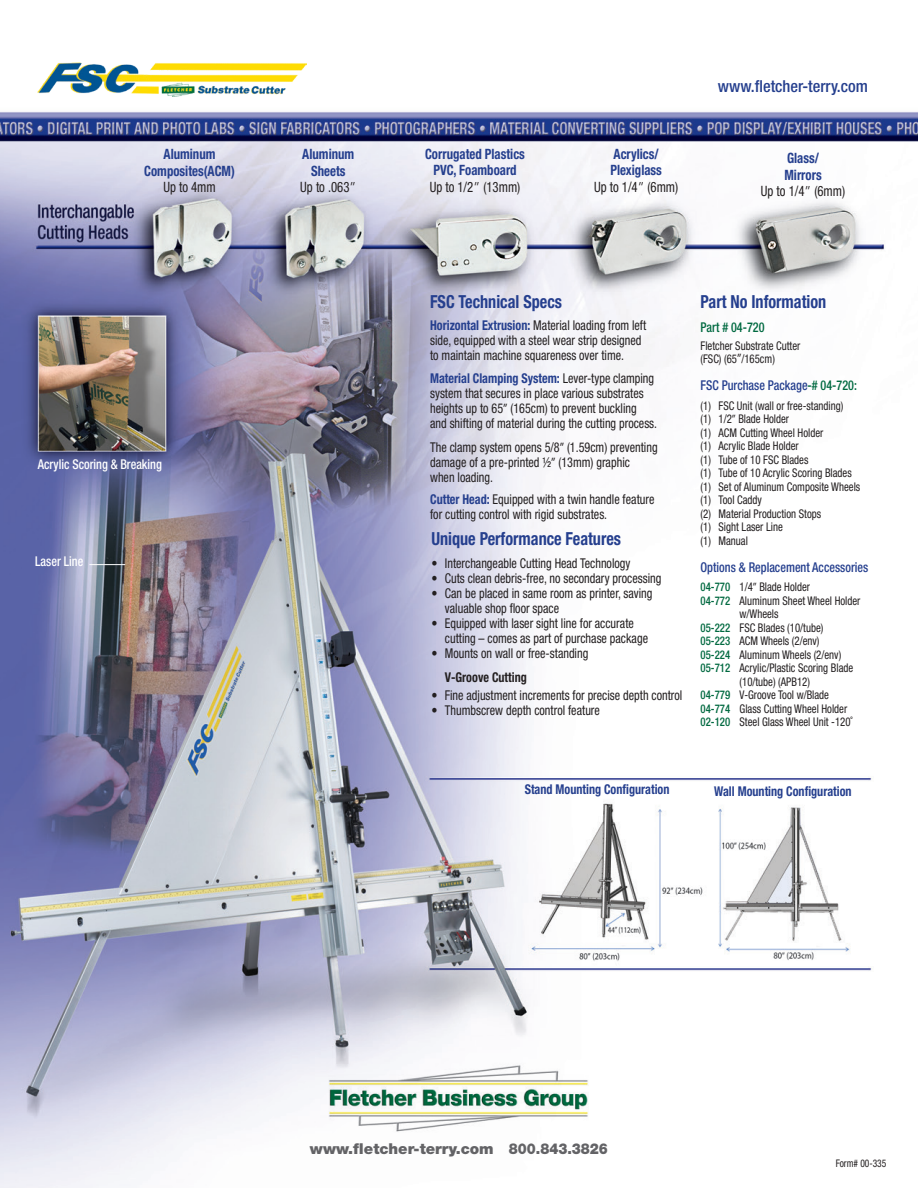
<style>
.page{position:relative;width:918px;height:1188px;background:#fff}
.page>*{position:absolute;margin:0;border:0;box-sizing:border-box;transform-origin:0 0}
.t1{font:700 condensed 18px "Helvetica Neue LT Std";color:#253f8e;scale:.9 1}
.t2{font:500 condensed 16.5px "Helvetica Neue LT Std";color:#253f8e}
.t3{font:900 15px "Helvetica Neue LT Std";color:#636366}
.t4{font:700 condensed 14.25px/16.5px "Helvetica Neue LT Std";color:#253f8e;text-align:center;scale:.9 1}
.t5{font:condensed 14.25px "Helvetica Neue LT Std";color:#231f20;scale:.9 1}
.t6{font:condensed 13.5px/15px "Helvetica Neue LT Std";color:#231f20;scale:.9 1}
.t7{font:500 condensed 13.5px "Helvetica Neue LT Std";color:#253f8e;scale:.9 1}
.t8{font:700 condensed 13.5px "Helvetica Neue LT Std";color:#253f8e;scale:.9 1}
.t9{font:500 condensed 13.5px "Helvetica Neue LT Std";color:#fff;scale:.9 1}
.t10{font:700 condensed 13.5px "Helvetica Neue LT Std";color:#231f20;scale:.9 1}
.t11{font:500 condensed 13.5px "Helvetica Neue LT Std";color:#006940;scale:.9 1}
.t12{font:condensed 12px/13.5px "Helvetica Neue LT Std";color:#231f20;scale:.9 1}
.t13{font:condensed 10.5px "Helvetica Neue LT Std";color:#231f20;scale:.9 1}
.s1{font-weight:400;color:#231f20}
.s2{font-family:"Avenir";font-weight:300;font-stretch:normal;color:#231f20}
.s3{font-weight:700;color:#253f8e}
.s4{font-family:"Myriad Pro";font-stretch:normal}
.s5{font-family:"Myriad Pro";font-stretch:normal;font-size:13.5px}
.s6{color:#006940}
.s7{font-weight:500;color:#006940}
</style>
<div class="page">
<img style="left:0;top:62px;width:918px;height:1126px">
<img style="left:38px;top:63px;width:269px;height:33px">
<img style="left:324px;top:1057px;width:270px;height:81px">
<hr style="left:89px;top:564px;width:36px;height:1px;background:#fff">
<p class="t4" style="left:144px;top:146px;width:102px">Aluminum<br>Composites(ACM)</p>
<p class="t5" style="left:163px;top:179px;width:60px">Up to 4mm</p>
<p class="t9" style="left:38px;top:456px;width:139px">Acrylic Scoring &amp; Breaking</p>
<p class="t9" style="left:35px;top:553px;width:55px">Laser Line</p>
<p class="t2" style="left:718px;top:76px;width:152px">www.fletcher-terry.com</p>
<p class="t4" style="left:300px;top:146px;width:64px">Aluminum<br>Sheets<br><span class="s1">Up to .063</span><span class="s2">”</span></p>
<p class="t4" style="left:425px;top:145px;width:113px">Corrugated Plastics<br>PVC, Foamboard<br><span class="s1">Up to 1/2</span><span class="s2">”</span> <span class="s1">(13mm)</span></p>
<p class="t4" style="left:594px;top:145px;width:95px">Acrylics/<br>Plexiglass<br><span class="s1">Up to 1/4</span><span class="s2">”</span> <span class="s1">(6mm)</span></p>
<p class="t4" style="left:761px;top:150px;width:95px">Glass/<br>Mirrors<br><span class="s1">Up to 1/4</span><span class="s2">”</span> <span class="s1">(6mm)</span></p>
<h1 class="t1" style="left:430px;top:291px;width:148px">FSC Technical Specs</h1>
<p class="t6" style="left:430px;top:318px;width:242px"><span class="s3">Horizontal Extrusion:</span> Material loading from left side, equipped with a steel wear strip designed to maintain machine squareness over time.</p>
<p class="t6" style="left:430px;top:371px;width:254px"><span class="s3">Material Clamping System:</span> Lever-type clamping system that secures in place various substrates heights up to 65<span class="s4">”</span> (165cm) to prevent buckling<br>and shifting of material during the cutting process.</p>
<p class="t6" style="left:430px;top:440px;width:254px">The clamp system opens 5/8<span class="s4">”</span> (1.59cm) preventing damage of a pre-printed ½<span class="s4">”</span> (13mm) graphic when loading.</p>
<p class="t6" style="left:430px;top:492px;width:251px"><span class="s3">Cutter Head:</span> Equipped with a twin handle feature for cutting control with rigid substrates.</p>
<h1 class="t1" style="left:431px;top:528px;width:212px">Unique Performance Features</h1>
<p class="t6" style="left:431px;top:555px;width:223px">• Interchangeable Cutting Head Technology</p>
<p class="t6" style="left:431px;top:570px;width:257px">• Cuts clean debris-free, no secondary processing</p>
<p class="t6" style="left:445px;top:585px;width:232px;text-indent:-13px">• Can be placed in same room as printer, saving valuable shop floor space</p>
<p class="t6" style="left:445px;top:615px;width:227px;text-indent:-13px">• Equipped with laser sight line for accurate cutting – comes as part of purchase package</p>
<p class="t6" style="left:431px;top:645px;width:176px">• Mounts on wall or free-standing</p>
<p class="t10" style="left:445px;top:669px;width:93px">V-Groove Cutting</p>
<p class="t6" style="left:431px;top:687px;width:280px">• Fine adjustment increments for precise depth control</p>
<p class="t6" style="left:431px;top:702px;width:189px">• Thumbscrew depth control feature</p>
<h1 class="t1" style="left:701px;top:291px;width:141px">Part No Information</h1>
<p class="t11" style="left:701px;top:319px;width:73px">Part # 04-720</p>
<p class="t12" style="left:701px;top:339px;width:112px">Fletcher Substrate Cutter (FSC) (65<span class="s5">”</span>/165cm)</p>
<p class="t7" style="left:701px;top:378px;width:175px">FSC Purchase Package<span class="s6">-# 04-720:</span></p>
<p class="t12" style="left:701px;top:399px;width:179px">(1) FSC Unit (wall or free-standing)<br>(1) 1/2<span class="s4">”</span> Blade Holder<br>(1) ACM Cutting Wheel Holder<br>(1) Acrylic Blade Holder<br>(1) Tube of 10 FSC Blades<br>(1) Tube of 10 Acrylic Scoring Blades (1) Set of Aluminum Composite Wheels (1) Tool Caddy<br>(2) Material Production Stops<br>(1) Sight Laser Line<br>(1) Manual</p>
<p class="t7" style="left:701px;top:559px;width:188px">Options &amp; Replacement Accessories</p>
<p class="t12" style="left:701px;top:580px;width:123px"><span class="s7">04-770</span> 1/4<span class="s4">”</span> Blade Holder</p>
<p class="t12" style="left:701px;top:594px;width:179px"><span class="s7">04-772</span> Aluminum Sheet Wheel Holder</p>
<p class="t12" style="left:740px;top:607px;width:45px">w/Wheels</p>
<p class="t12" style="left:701px;top:621px;width:138px"><span class="s7">05-222</span> FSC Blades (10/tube)</p>
<p class="t12" style="left:701px;top:634px;width:134px"><span class="s7">05-223</span> ACM Wheels (2/env)</p>
<p class="t12" style="left:701px;top:648px;width:158px"><span class="s7">05-224</span> Aluminum Wheels (2/env)</p>
<p class="t12" style="left:701px;top:661px;width:171px"><span class="s7">05-712</span> Acrylic/Plastic Scoring Blade</p>
<p class="t12" style="left:740px;top:675px;width:80px">(10/tube) (APB12)</p>
<p class="t12" style="left:701px;top:688px;width:144px"><span class="s7">04-779</span> V-Groove Tool w/Blade</p>
<p class="t12" style="left:701px;top:702px;width:165px"><span class="s7">04-774</span> Glass Cutting Wheel Holder</p>
<p class="t12" style="left:701px;top:715px;width:171px"><span class="s7">02-120</span> Steel Glass Wheel Unit -120˚</p>
<p class="t8" style="left:525px;top:781px;width:162px">Stand Mounting Configuration</p>
<p class="t8" style="left:714px;top:783px;width:154px">Wall Mounting Configuration</p>
<p class="t3" style="left:310px;top:1139px;width:300px">www.fletcher-terry.com 800.843.3826</p>
<p class="t13" style="left:836px;top:1157px;width:58px">Form# 00-335</p>
</div>
